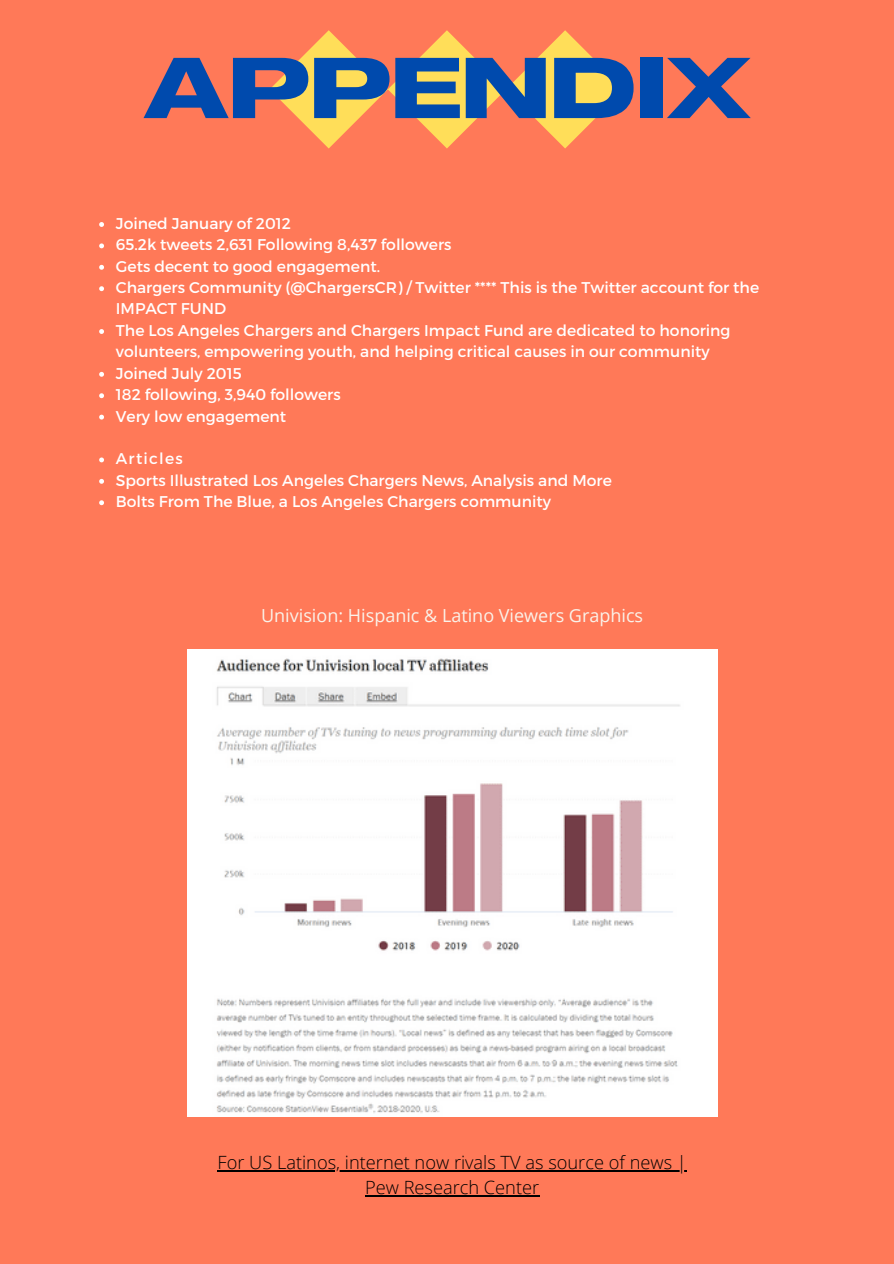
<style>
.page{position:relative;width:894px;height:1264px;background:#fff}
.page>*{position:absolute;margin:0;border:0;box-sizing:border-box;transform-origin:0 0}
.t1{font:800 84px "Agrandir Grand";color:#004aad}
.t2{font:300 18.3px/25.5px "Open Sans";color:#000;text-align:center}
.t3{font:18px "Open Sans";color:#faf2e9}
.t4{font:15.6px/21.5px "Montserrat";color:#fff}
</style>
<div class="page">
<div style="left:0;top:0;width:893px;height:1263px;background:#ff7958"></div>
<svg style="left:269px;top:30px;width:355px;height:118px"></svg>
<svg style="left:99px;top:222px;width:5px;height:5px"></svg>
<svg style="left:99px;top:243px;width:5px;height:5px"></svg>
<svg style="left:99px;top:265px;width:5px;height:5px"></svg>
<svg style="left:99px;top:286px;width:5px;height:5px"></svg>
<svg style="left:99px;top:329px;width:5px;height:5px"></svg>
<svg style="left:99px;top:372px;width:5px;height:5px"></svg>
<svg style="left:99px;top:393px;width:5px;height:5px"></svg>
<svg style="left:99px;top:414px;width:5px;height:5px"></svg>
<svg style="left:99px;top:457px;width:5px;height:5px"></svg>
<svg style="left:99px;top:479px;width:5px;height:5px"></svg>
<svg style="left:99px;top:500px;width:5px;height:5px"></svg>
<img style="left:187px;top:649px;width:530px;height:467px">
<hr style="left:217px;top:1170px;width:469px;height:1px;background:#000">
<hr style="left:365px;top:1195px;width:174px;height:1px;background:#000">
<h1 class="t1" style="left:143px;top:55px;width:608px">APPENDIX</h1>
<p class="t4" style="left:116px;top:212px;width:644px">Joined January of 2012<br>65.2k tweets 2,631 Following 8,437 followers<br>Gets decent to good engagement.<br>Chargers Community (@ChargersCR) / Twitter **** This is the Twitter account for the IMPACT FUND<br>The Los Angeles Chargers and Chargers Impact Fund are dedicated to honoring volunteers, empowering youth, and helping critical causes in our community Joined July 2015<br>182 following, 3,940 followers<br>Very low engagement</p>
<p class="t4" style="left:116px;top:447px;width:497px">Articles<br>Sports Illustrated Los Angeles Chargers News, Analysis and More<br>Bolts From The Blue, a Los Angeles Chargers community</p>
<p class="t3" style="left:261px;top:602px;width:383px">Univision: Hispanic &amp; Latino Viewers Graphics</p>
<p class="t2" style="left:217px;top:1148px;width:470px">For US Latinos, internet now rivals TV as source of news |<br>Pew Research Center</p>
</div>
